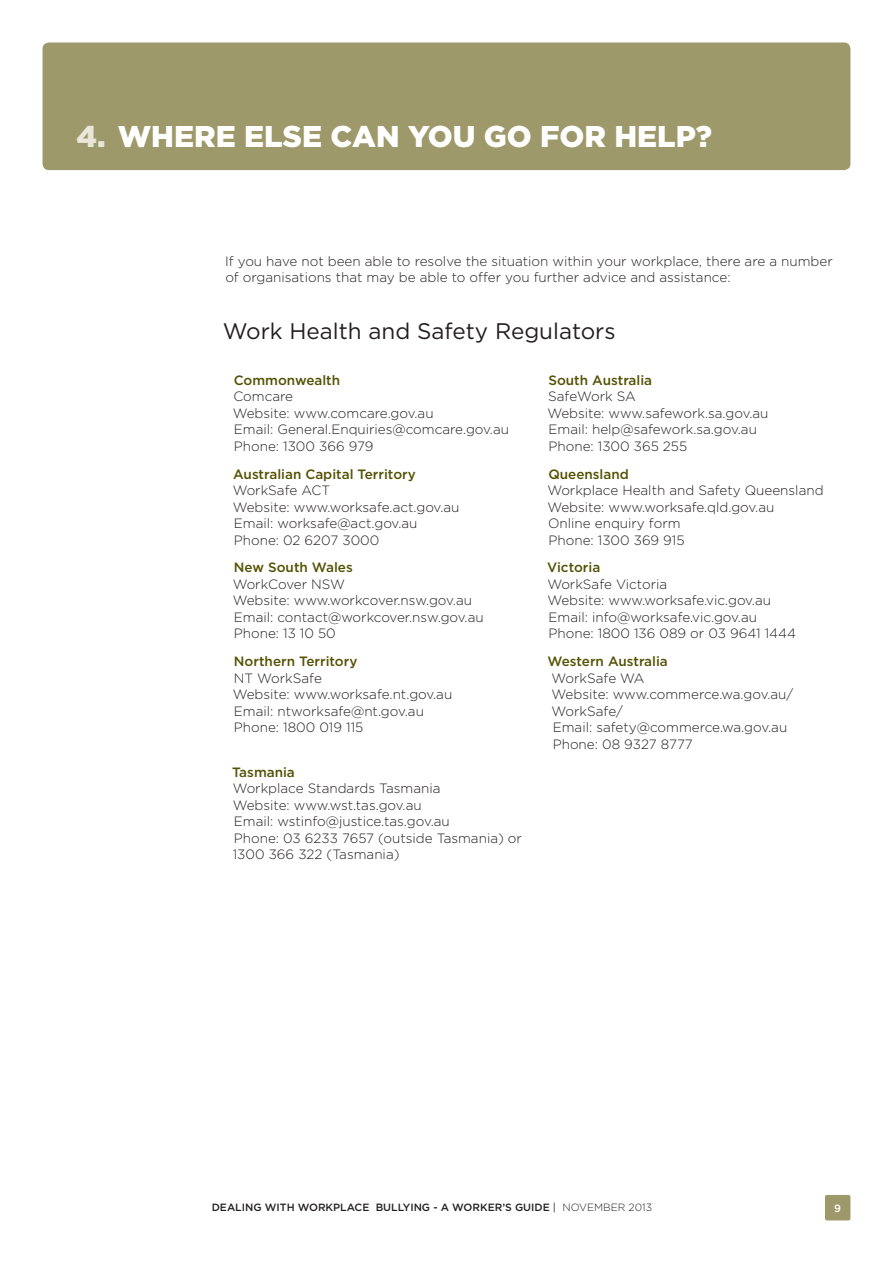
<style>
.page{position:relative;width:893px;height:1263px;background:#fff}
.page>*{position:absolute;margin:0;border:0;box-sizing:border-box;transform-origin:0 0}
.Header_1{font:900 30px "Gotham";color:#fff}
.Header_2{font:22.5px "Gotham";color:#231f20}
.Header_4{font:300 13.5px/16.5px "Gotham";color:#231f20}
.Body_copy{font:300 13.5px/16.5px "Gotham";color:#231f20}
.Header_4-2{font:500 13.5px "Gotham";color:#545103}
.t1{font:500 10.5px "Gotham";color:#231f20}
.t2{font:500 10.5px "Gotham";color:#fff}
.s1{color:#e8e7d9}
.s2{font-weight:500;color:#545103}
.s3{font-weight:400}
.s4{font-weight:300}
</style>
<div class="page">
<div style="left:43px;top:43px;width:807px;height:127px;background:#9e996a;border-radius:6px"></div>
<div style="left:825px;top:1195px;width:25px;height:25px;background:#9e996a;border-radius:2px"></div>
<h1 class="Header_1" style="left:77px;top:119px;width:637px"><span class="s1">4.</span> WHERE ELSE CAN YOU GO FOR HELP?</h1>
<p class="Body_copy" style="left:225px;top:253px;width:609px">If you have not been able to resolve the situation within your workplace, there are a number of organisations that may be able to offer you further advice and assistance:</p>
<h2 class="Header_2" style="left:223px;top:317px;width:394px">Work Health and Safety Regulators</h2>
<h4 class="Header_4-2" style="left:234px;top:372px;width:108px">Commonwealth</h4>
<p class="Body_copy" style="left:233px;top:388px;width:278px">Comcare<br>Website: www.comcare.gov.au<br>Email: General.Enquiries@comcare.gov.au<br>Phone: 1300 366 979</p>
<h4 class="Header_4-2" style="left:548px;top:372px;width:105px">South Australia</h4>
<p class="Body_copy" style="left:547px;top:388px;width:223px">SafeWork SA<br>Website: www.safework.sa.gov.au<br>Email: help@safework.sa.gov.au<br>Phone: 1300 365 255</p>
<h4 class="Header_4-2" style="left:233px;top:466px;width:184px">Australian Capital Territory</h4>
<p class="Body_copy" style="left:233px;top:482px;width:228px">WorkSafe ACT<br>Website: www.worksafe.act.gov.au<br>Email: worksafe@act.gov.au<br>Phone: 02 6207 3000</p>
<h4 class="Header_4" style="left:547px;top:465px;width:278px"><span class="s2">Queensland<br></span>Workplace Health and Safety Queensland<br>Website: www.worksafe.qld.gov.au<br>Online enquiry form<br>Phone: 1300 369 915</h4>
<h4 class="Header_4" style="left:233px;top:559px;width:253px"><span class="s2">New South Wales<br></span>WorkCover NSW<br>Website: www.workcover.nsw.gov.au<br>Email: contact@workcover.nsw.gov.au<br>Phone: 13 10 50</h4>
<h4 class="Header_4" style="left:547px;top:559px;width:250px"><span class="s2">Victoria<br></span>WorkSafe Victoria<br>Website: www.worksafe.vic.gov.au<br>Email: info@worksafe.vic.gov.au<br>Phone: 1800 136 089 or 03 9641 1444</h4>
<h4 class="Header_4" style="left:233px;top:653px;width:221px"><span class="s2">Northern Territory<br></span>NT WorkSafe<br>Website: www.worksafe.nt.gov.au<br>Email: ntworksafe@nt.gov.au<br>Phone: 1800 019 115</h4>
<h4 class="Header_4" style="left:552px;top:653px;width:243px;text-indent:-4px"><span class="s2">Western Australia<br></span>WorkSafe WA<br>Website: www.commerce.wa.gov.au/<br>WorkSafe/<br>Email: safety@commerce.wa.gov.au<br>Phone: 08 9327 8777</h4>
<h4 class="Header_4" style="left:232px;top:763px;width:291px"><span class="s2">Tasmania<br></span>Workplace Standards Tasmania<br>Website: www.wst.tas.gov.au<br>Email: wstinfo@justice.tas.gov.au<br>Phone: 03 6233 7657 (outside Tasmania) or<br>1300 366 322 (Tasmania)</h4>
<p class="t1" style="left:212px;top:1201px;width:442px">DEALING WITH WORKPLACE BULLYING - A WORKER’S GUIDE <span class="s3">|</span> <span class="s4">NOVEMBER 2013</span></p>
<p class="t2" style="left:834px;top:1202px;width:8px">9</p>
</div>
